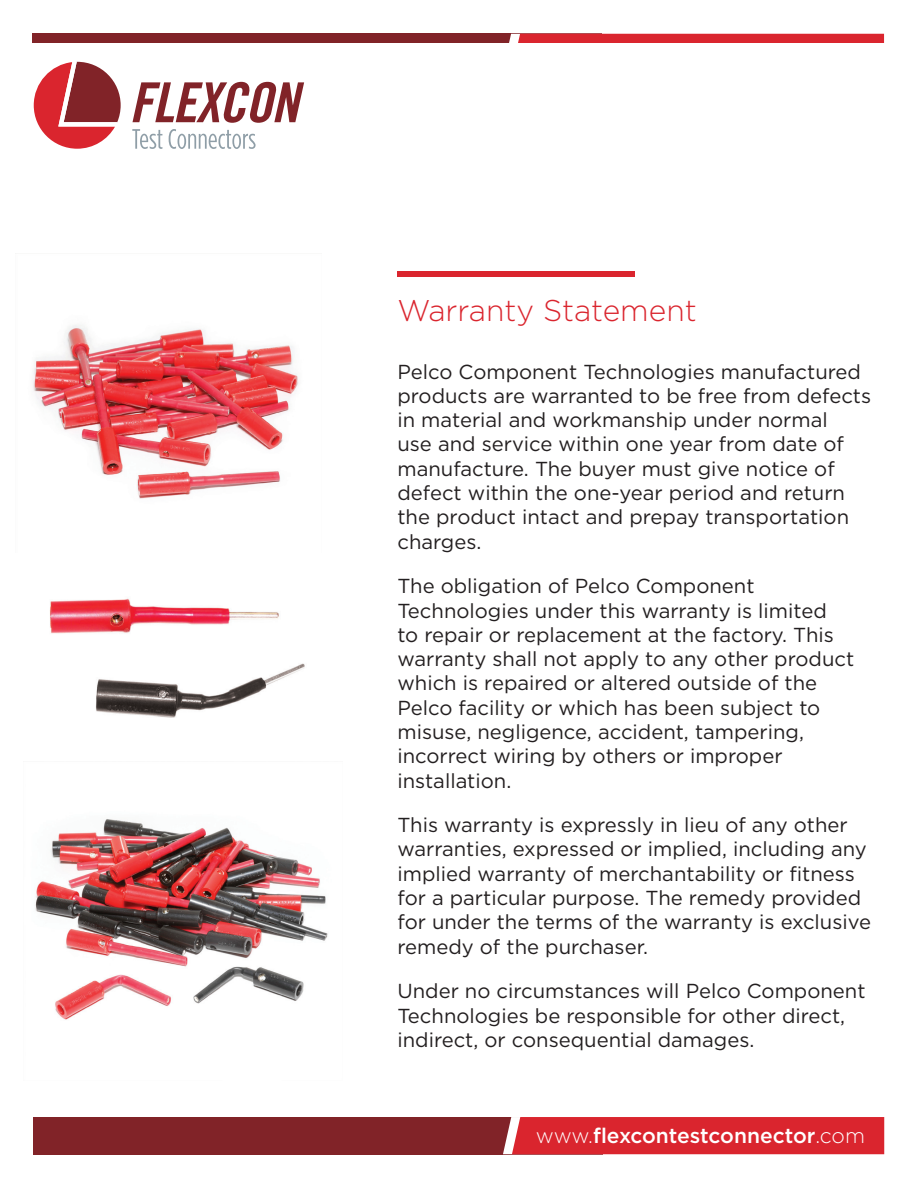
<style>
.page{position:relative;width:918px;height:1188px;background:#fff}
.page>*{position:absolute;margin:0;border:0;box-sizing:border-box;transform-origin:0 0}
.t1{font:300 30px "Gotham";color:#da252e}
.t2{font:500 21px "Gotham";color:#fff}
.t3{font:20.25px/24.3px "Gotham";color:#231f20}
.s1{font-weight:300}
</style>
<div class="page">
<div style="left:33px;top:34px;width:569px;height:37px;background:#812328"></div>
<div style="left:509px;top:34px;width:375px;height:9px;background:#da252e"></div>
<div style="left:11px;top:43px;width:901px;height:37px;background:#fff"></div>
<div style="left:33px;top:1117px;width:569px;height:37px;background:#812328"></div>
<div style="left:503px;top:1117px;width:381px;height:37px;background:#da252e"></div>
<div style="left:397px;top:271px;width:238px;height:6px;background:#da252e"></div>
<svg style="left:34px;top:62px;width:87px;height:87px"></svg>
<svg style="left:133px;top:82px;width:171px;height:41px"></svg>
<svg style="left:132px;top:129px;width:30px;height:20px"></svg>
<svg style="left:169px;top:129px;width:87px;height:20px"></svg>
<img style="left:33px;top:325px;width:266px;height:174px">
<img style="left:50px;top:598px;width:255px;height:120px">
<img style="left:35px;top:819px;width:293px;height:201px">
<p class="t1" style="left:397px;top:291px;width:301px">Warranty Statement</p>
<p class="t3" style="left:397px;top:359px;width:475px">Pelco Component Technologies manufactured products are warranted to be free from defects in material and workmanship under normal<br>use and service within one year from date of manufacture. The buyer must give notice of defect within the one-year period and return the product intact and prepay transportation charges.</p>
<p class="t3" style="left:397px;top:573px;width:458px">The obligation of Pelco Component Technologies under this warranty is limited<br>to repair or replacement at the factory. This warranty shall not apply to any other product which is repaired or altered outside of the Pelco facility or which has been subject to misuse, negligence, accident, tampering, incorrect wiring by others or improper installation.</p>
<p class="t3" style="left:397px;top:812px;width:475px">This warranty is expressly in lieu of any other warranties, expressed or implied, including any implied warranty of merchantability or fitness for a particular purpose. The remedy provided for under the terms of the warranty is exclusive remedy of the purchaser.</p>
<p class="t3" style="left:397px;top:978px;width:470px">Under no circumstances will Pelco Component<br>Technologies be responsible for other direct, indirect, or consequential damages.</p>
<p class="t2" style="left:536px;top:1121px;width:331px"><span class="s1">www.</span>flexcontestconnector<span class="s1">.com</span></p>
</div>
